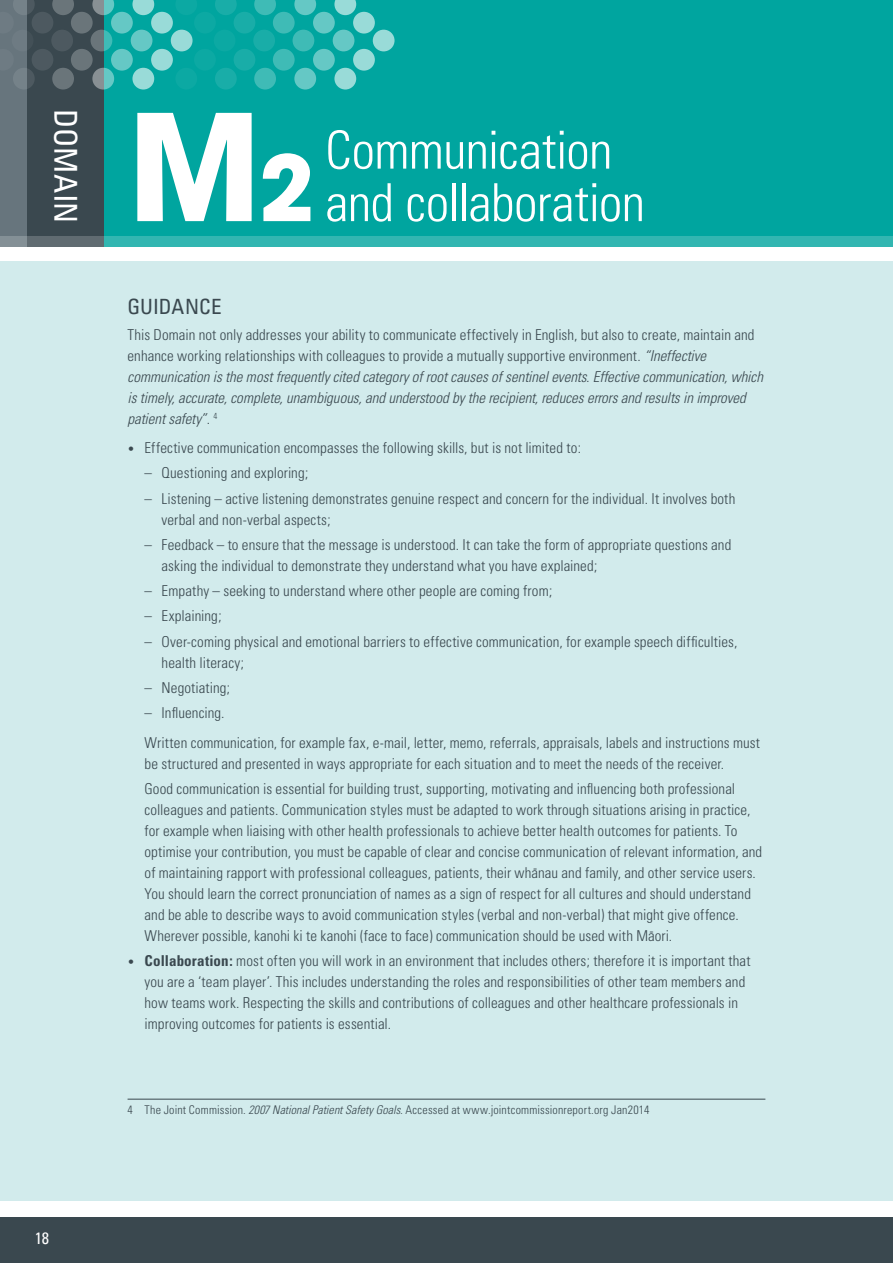
<style>
.page{position:relative;width:893px;height:1263px;background:#fff}
.page>*{position:absolute;margin:0;border:0;box-sizing:border-box;transform-origin:0 0}
.t1{font:700 146.25px "Avant Garde";color:#fff}
.t2{font:300 condensed 52.5px/52.5px "Univers";letter-spacing:-.01em;color:#fff}
.t3{font:condensed 31.5px "Univers";color:#fff}
.t4{font:condensed 21px "Univers";color:#3a484f}
.t5{font:condensed 16.5px "Univers";color:#fff}
.t6{font:300 condensed 15px/21px "Univers";letter-spacing:.005em;color:#3a484f}
.t7{font:italic 300 condensed 15px/21px "Univers";color:#3a484f}
.t8{font:300 condensed 12px "Univers";letter-spacing:.015em;color:#3a484f}
.s1{font-size:90px}
.s2{font-style:normal}
.s3{font-size:12px}
.s4{font-weight:700}
.s5{font-style:italic}
</style>
<div class="page">
<div style="left:0;top:1217px;width:893px;height:46px;background:#3a484f"></div>
<div style="left:0;top:261px;width:893px;height:940px;background:#d2ebec"></div>
<hr style="left:128px;top:1099px;width:637px;height:1px;background:#3a484f">
<div style="left:0;top:0;width:893px;height:247px;background:#00a59f"></div>
<div style="left:0;top:0;width:28px;height:247px;background:#67757d"></div>
<div style="left:28px;top:0;width:76px;height:247px;background:#3a484f"></div>
<svg style="left:0;top:236px;width:893px;height:11px;background:#38aeaa"></svg>
<div style="left:333px;top:30px;width:21px;height:21px;background:#65c8c5;border-radius:50%"></div>
<div style="left:313px;top:49px;width:22px;height:22px;background:#65c8c5;border-radius:50%"></div>
<svg style="left:294px;top:68px;width:22px;height:22px"></svg>
<svg style="left:294px;top:0;width:22px;height:15px"></svg>
<div style="left:313px;top:12px;width:22px;height:22px;background:#65c8c5;border-radius:50%"></div>
<div style="left:373px;top:30px;width:22px;height:21px;background:#99dbd8;border-radius:50%"></div>
<svg style="left:353px;top:49px;width:22px;height:22px"></svg>
<svg style="left:334px;top:68px;width:22px;height:22px"></svg>
<svg style="left:334px;top:0;width:22px;height:15px"></svg>
<div style="left:353px;top:12px;width:22px;height:22px;background:#99dbd8;border-radius:50%"></div>
<div style="left:253px;top:30px;width:22px;height:21px;background:#19ada8;border-radius:50%"></div>
<div style="left:234px;top:49px;width:21px;height:22px;background:#19ada8;border-radius:50%"></div>
<div style="left:215px;top:68px;width:22px;height:22px;background:#19ada8;border-radius:50%"></div>
<svg style="left:215px;top:0;width:22px;height:15px"></svg>
<div style="left:234px;top:12px;width:21px;height:22px;background:#19ada8;border-radius:50%"></div>
<div style="left:214px;top:30px;width:21px;height:21px;background:#0ca9a3;border-radius:50%"></div>
<div style="left:194px;top:49px;width:22px;height:22px;background:#0ca9a3;border-radius:50%"></div>
<div style="left:175px;top:68px;width:22px;height:22px;background:#0ca9a3;border-radius:50%"></div>
<svg style="left:176px;top:0;width:21px;height:15px"></svg>
<div style="left:194px;top:12px;width:22px;height:22px;background:#0ca9a3;border-radius:50%"></div>
<div style="left:293px;top:30px;width:21px;height:21px;background:#3fbbb6;border-radius:50%"></div>
<div style="left:273px;top:49px;width:22px;height:22px;background:#3fbbb6;border-radius:50%"></div>
<div style="left:254px;top:68px;width:22px;height:22px;background:#3fbbb6;border-radius:50%"></div>
<svg style="left:254px;top:0;width:22px;height:15px"></svg>
<div style="left:273px;top:12px;width:22px;height:22px;background:#3fbbb6;border-radius:50%"></div>
<div style="left:171px;top:30px;width:22px;height:21px;background:#99dbd8;border-radius:50%"></div>
<svg style="left:151px;top:49px;width:22px;height:22px"></svg>
<svg style="left:132px;top:68px;width:22px;height:22px"></svg>
<svg style="left:132px;top:0;width:22px;height:15px"></svg>
<div style="left:151px;top:12px;width:22px;height:22px;background:#99dbd8;border-radius:50%"></div>
<div style="left:51px;top:30px;width:22px;height:21px;background:#4d5960;border-radius:50%"></div>
<div style="left:32px;top:49px;width:21px;height:22px;background:#4d5960;border-radius:50%"></div>
<svg style="left:13px;top:68px;width:22px;height:22px"></svg>
<div style="left:32px;top:12px;width:21px;height:22px;background:#4d5960;border-radius:50%"></div>
<svg style="left:12px;top:30px;width:22px;height:21px"></svg>
<svg style="left:13px;top:0;width:22px;height:34px"></svg>
<svg style="left:91px;top:30px;width:21px;height:21px"></svg>
<div style="left:71px;top:49px;width:22px;height:22px;background:#6a757a;border-radius:50%"></div>
<div style="left:52px;top:68px;width:22px;height:22px;background:#6a757a;border-radius:50%"></div>
<svg style="left:52px;top:0;width:22px;height:15px"></svg>
<div style="left:71px;top:12px;width:22px;height:22px;background:#6a757a;border-radius:50%"></div>
<div style="left:131px;top:30px;width:21px;height:21px;background:#65c8c5;border-radius:50%"></div>
<div style="left:111px;top:49px;width:22px;height:22px;background:#65c8c5;border-radius:50%"></div>
<svg style="left:92px;top:68px;width:22px;height:22px"></svg>
<svg style="left:92px;top:0;width:22px;height:15px"></svg>
<div style="left:111px;top:12px;width:22px;height:22px;background:#65c8c5;border-radius:50%"></div>
<h3 class="t3" style="left:86px;top:109px;width:116px;rotate:90deg">DOMAIN</h3>
<p class="t5" style="left:35px;top:1228px;width:16px">18</p>
<h1 class="t1" style="left:128px;top:72px;width:188px">M<span class="s1">2</span></h1>
<h2 class="t2" style="left:325px;top:124px;width:321px">Communication and collaboration</h2>
<h3 class="t4" style="left:128px;top:294px;width:95px">GUIDANCE</h3>
<p class="t7" style="left:128px;top:324px;width:637px"><span class="s2">This Domain not only addresses your ability to communicate effectively in English, but also to create, maintain and enhance working relationships with colleagues to provide a mutually supportive environment.</span> “Ineffective communication is the most frequently cited category of root causes of sentinel events. Effective communication, which is timely, accurate, complete, unambiguous, and understood by the recipient, reduces errors and results in improved patient safety”<span class="s2">.</span> <sup>4</sup></p>
<p class="t6" style="left:128px;top:437px;width:455px"><span class="s3">•</span> Effective communication encompasses the following skills, but is not limited to:</p>
<p class="t6" style="left:145px;top:463px;width:165px">– Questioning and exploring;</p>
<p class="t6" style="left:162px;top:488px;width:575px;text-indent:-17px">– Listening – active listening demonstrates genuine respect and concern for the individual. It involves both verbal and non-verbal aspects;</p>
<p class="t6" style="left:162px;top:534px;width:571px;text-indent:-17px">– Feedback – to ensure that the message is understood. It can take the form of appropriate questions and asking the individual to demonstrate they understand what you have explained;</p>
<p class="t6" style="left:145px;top:580px;width:409px">– Empathy – seeking to understand where other people are coming from;</p>
<p class="t6" style="left:145px;top:606px;width:79px">– Explaining;</p>
<p class="t6" style="left:162px;top:631px;width:577px;text-indent:-17px">– Over-coming physical and emotional barriers to effective communication, for example speech difficulties, health literacy;</p>
<p class="t6" style="left:145px;top:677px;width:87px">– Negotiating;</p>
<p class="t6" style="left:145px;top:698px;width:617px;line-height:29.5px">– Influencing.<br>Written communication, for example fax, e-mail, letter, memo, referrals, appraisals, labels and instructions must</p>
<p class="t6" style="left:145px;top:751px;width:592px;line-height:25.2px">be structured and presented in ways appropriate for each situation and to meet the needs of the receiver.<br>Good communication is essential for building trust, supporting, motivating and influencing both professional</p>
<p class="t6" style="left:145px;top:799px;width:619px">colleagues and patients. Communication styles must be adapted to work through situations arising in practice, for example when liaising with other health professionals to achieve better health outcomes for patients. To optimise your contribution, you must be capable of clear and concise communication of relevant information, and of maintaining rapport with professional colleagues, patients, their wha-nau and family, and other service users.<br>You should learn the correct pronunciation of names as a sign of respect for all cultures and should understand and be able to describe ways to avoid communication styles (verbal and non-verbal) that might give offence.<br>Wherever possible, kanohi ki te kanohi (face to face) communication should be used with Ma-ori.</p>
<p class="t6" style="left:145px;top:950px;width:607px;text-indent:-17px"><span class="s3">•</span> <span class="s4">Collaboration:</span> most often you will work in an environment that includes others; therefore it is important that you are a ‘team player’. This includes understanding the roles and responsibilities of other team members and how teams work. Respecting the skills and contributions of colleagues and other healthcare professionals in improving outcomes for patients is essential.</p>
<p class="t8" style="left:128px;top:1103px;width:523px">4 The Joint Commission. <span class="s5">2007 National Patient Safety Goals.</span> Accessed at www.jointcommissionreport.org Jan2014</p>
</div>
